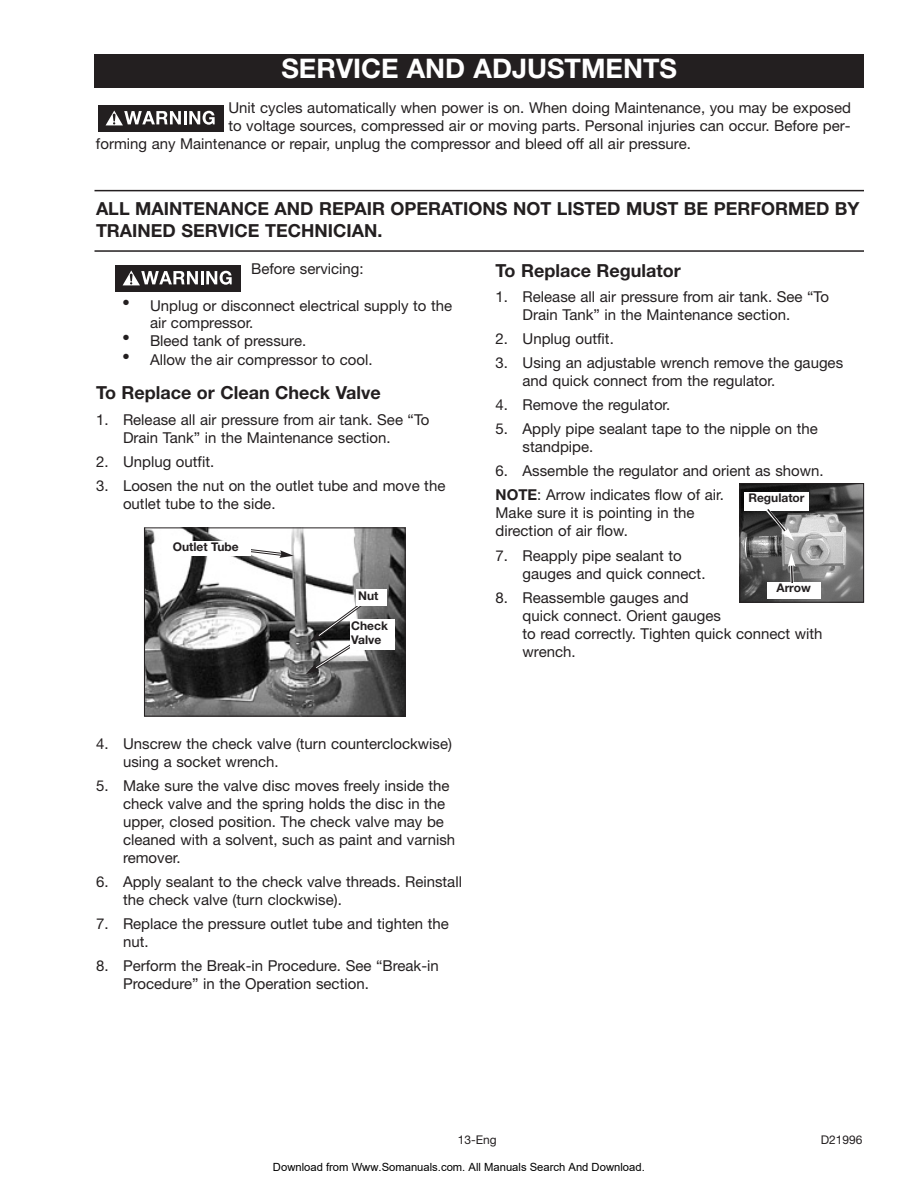
<style>
.page{position:relative;width:918px;height:1188px;background:#fff}
.page>*{position:absolute;margin:0;border:0;box-sizing:border-box;transform-origin:0 0}
.t1{font:700 27px "Helvetica Neue";color:#fff}
.t2{font:700 18px/21.6px "Helvetica Neue";color:#231f20}
.t3{font:15px/18px "Helvetica Neue";color:#231f20}
.t4{font:700 12px/14.4px "Helvetica Neue";color:#231f20}
.t5{font:12px "Helvetica Neue";color:#231f20}
.t6{font:11.25px "Arial";color:#000}
.s1{font-weight:700}
</style>
<div class="page">
<div style="left:94px;top:54px;width:770px;height:34px;background:#231f20"></div>
<div style="left:98px;top:105px;width:126px;height:27px;background:#231f20"></div>
<svg style="left:106px;top:111px;width:109px;height:14px"></svg>
<hr style="left:94px;top:190px;width:770px;height:1px;background:#231f20">
<hr style="left:94px;top:250px;width:770px;height:2px;background:#231f20">
<img style="left:742px;top:485px;width:120px;height:116px">
<div style="left:740px;top:483px;width:124px;height:120px;border:1px solid #231f20"></div>
<div style="left:744px;top:492px;width:65px;height:18px;background:#fff"></div>
<div style="left:767px;top:582px;width:53px;height:16px;background:#fff"></div>
<svg style="left:762px;top:509px;width:33px;height:76px;background:#777676"></svg>
<img style="left:146px;top:530px;width:258px;height:184px">
<div style="left:144px;top:528px;width:262px;height:188px;border:1px solid #231f20"></div>
<div style="left:115px;top:265px;width:125px;height:27px;background:#231f20"></div>
<svg style="left:123px;top:271px;width:109px;height:14px"></svg>
<svg style="left:306px;top:601px;width:59px;height:73px"></svg>
<svg style="left:245px;top:548px;width:49px;height:10px"></svg>
<div style="left:171px;top:541px;width:80px;height:15px;background:#fff"></div>
<div style="left:350px;top:620px;width:44px;height:30px;background:#fff"></div>
<div style="left:357px;top:590px;width:30px;height:16px;background:#fff"></div>
<h1 class="t1" style="left:281px;top:59px;width:397px">SERVICE AND ADJUSTMENTS</h1>
<p class="t3" style="left:228px;top:101px;width:624px">Unit cycles automatically when power is on. When doing Maintenance, you may be exposed</p>
<p class="t3" style="left:228px;top:119px;width:624px">to voltage sources, compressed air or moving parts. Personal injuries can occur. Before per-</p>
<p class="t3" style="left:96px;top:137px;width:596px">forming any Maintenance or repair, unplug the compressor and bleed off all air pressure.</p>
<p class="t2" style="left:96px;top:200px;width:765px">ALL MAINTENANCE AND REPAIR OPERATIONS NOT LISTED MUST BE PERFORMED BY<br>TRAINED SERVICE TECHNICIAN.</p>
<p class="t2" style="left:496px;top:261px;width:187px">To Replace Regulator</p>
<p class="t3" style="left:523px;top:289px;width:308px;text-indent:-27px">1. Release all air pressure from air tank. See “To<br>Drain Tank” in the Maintenance section.</p>
<p class="t3" style="left:496px;top:331px;width:120px">2. Unplug outfit.</p>
<p class="t3" style="left:523px;top:355px;width:322px;text-indent:-27px">3. Using an adjustable wrench remove the gauges and quick connect from the regulator.</p>
<p class="t3" style="left:496px;top:397px;width:176px">4. Remove the regulator.</p>
<p class="t3" style="left:523px;top:422px;width:297px;text-indent:-27px">5. Apply pipe sealant tape to the nipple on the standpipe.</p>
<p class="t3" style="left:496px;top:461px;width:330px;line-height:24px">6. Assemble the regulator and orient as shown.<br><span class="s1">NOTE</span>: Arrow indicates flow of air.</p>
<p class="t3" style="left:496px;top:506px;width:200px">Make sure it is pointing in the direction of air flow.</p>
<p class="t3" style="left:523px;top:548px;width:184px;text-indent:-27px">7. Reapply pipe sealant to gauges and quick connect.</p>
<p class="t3" style="left:523px;top:590px;width:301px;text-indent:-27px">8. Reassemble gauges and<br>quick connect. Orient gauges<br>to read correctly. Tighten quick connect with wrench.</p>
<p class="t3" style="left:251px;top:261px;width:114px">Before servicing:</p>
<p class="t3" style="left:150px;top:299px;width:304px;line-height:16.5px;text-indent:-27px">● Unplug or disconnect electrical supply to the air compressor.</p>
<p class="t3" style="left:123px;top:334px;width:185px">● Bleed tank of pressure.</p>
<p class="t3" style="left:123px;top:352px;width:251px">● Allow the air compressor to cool.</p>
<p class="t2" style="left:96px;top:384px;width:286px">To Replace or Clean Check Valve</p>
<p class="t3" style="left:123px;top:412px;width:308px;text-indent:-27px">1. Release all air pressure from air tank. See “To<br>Drain Tank” in the Maintenance section.</p>
<p class="t3" style="left:96px;top:454px;width:120px">2. Unplug outfit.</p>
<p class="t3" style="left:123px;top:478px;width:324px;text-indent:-27px">3. Loosen the nut on the outlet tube and move the outlet tube to the side.</p>
<p class="t4" style="left:748px;top:491px;width:58px">Regulator</p>
<p class="t4" style="left:173px;top:541px;width:68px">Outlet Tube</p>
<p class="t4" style="left:776px;top:582px;width:36px">Arrow</p>
<p class="t4" style="left:358px;top:589px;width:22px">Nut</p>
<p class="t4" style="left:351px;top:619px;width:38px">Check<br>Valve</p>
<p class="t3" style="left:123px;top:736px;width:330px;text-indent:-27px">4. Unscrew the check valve (turn counterclockwise) using a socket wrench.</p>
<p class="t3" style="left:123px;top:778px;width:334px;text-indent:-27px">5. Make sure the valve disc moves freely inside the check valve and the spring holds the disc in the upper, closed position. The check valve may be cleaned with a solvent, such as paint and varnish remover.</p>
<p class="t3" style="left:123px;top:874px;width:341px;text-indent:-27px">6. Apply sealant to the check valve threads. Reinstall the check valve (turn clockwise).</p>
<p class="t3" style="left:123px;top:916px;width:328px;text-indent:-27px">7. Replace the pressure outlet tube and tighten the nut.</p>
<p class="t3" style="left:123px;top:958px;width:317px;text-indent:-27px">8. Perform the Break-in Procedure. See “Break-in<br>Procedure” in the Operation section.</p>
<p class="t5" style="left:458px;top:1135px;width:40px">13-Eng</p>
<p class="t5" style="left:821px;top:1135px;width:43px">D21996</p>
<p class="t6" style="left:273px;top:1160px;width:373px">Download from Www.Somanuals.com. All Manuals Search And Download.</p>
</div>
